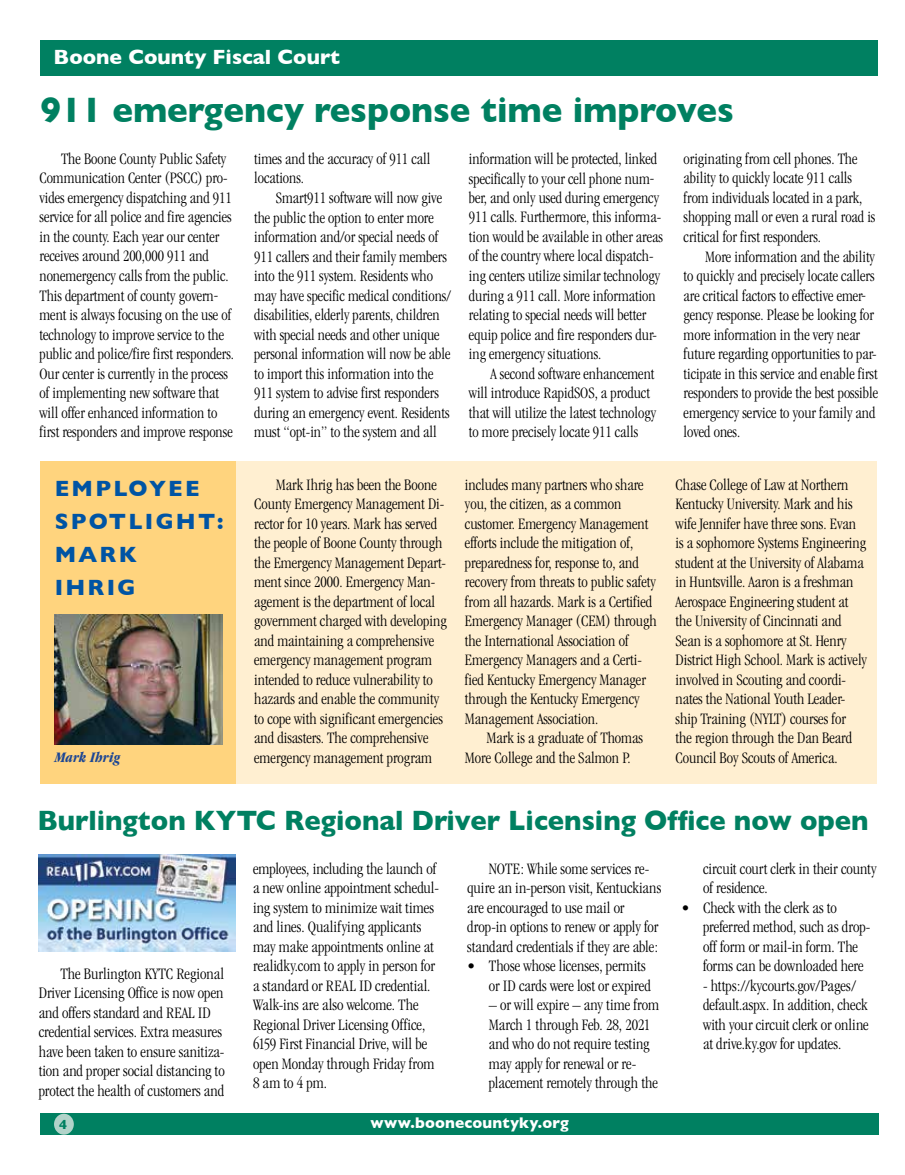
<style>
.page{position:relative;width:905px;height:1175px;background:#fff}
.page>*{position:absolute;margin:0;border:0;box-sizing:border-box;transform-origin:0 0}
.t1{font:700 36px "Gill Sans";color:#008061;scale:.96 1}
.t2{font:700 28.5px "Gill Sans";color:#008061;scale:.96 1}
.t3{font:700 22.5px/33px "Gill Sans";letter-spacing:.1em;color:#0054a4}
.t4{font:700 21px "Gill Sans";color:#fff}
.t5{font:300 condensed 16.5px/19.5px "Garamond";color:#000}
.t6{font:700 15.75px "Gill Sans";letter-spacing:.01em;color:#fff}
.t7{font:italic 700 condensed 15px "Garamond";color:#1c4694}
.t8{font:700 13.5px "Gill Sans";color:#008061}
</style>
<div class="page">
<div style="left:41px;top:461px;width:835px;height:323px;background:#ffefd1"></div>
<div style="left:40px;top:1113px;width:839px;height:21px;background:#008061"></div>
<div style="left:54px;top:1113px;width:20px;height:21px;background:#b1d3c9;border-radius:50%"></div>
<div style="left:41px;top:41px;width:836px;height:35px;background:#008061"></div>
<div style="left:41px;top:461px;width:195px;height:323px;background:#ffd47e"></div>
<img style="left:55px;top:614px;width:167px;height:130px">
<img style="left:38px;top:854px;width:197px;height:97px">
<p class="t4" style="left:54px;top:41px;width:288px">Boone County Fiscal Court</p>
<h1 class="t1" style="left:41px;top:81px;width:723px">911 emergency response time improves</h1>
<p class="t5" style="left:39px;top:149px;width:196px;text-indent:22px">The Boone County Public Safety Communication Center (PSCC) pro&shy;vides emergency dispatching and 911 service for all police and fire agencies in the county. Each year our center receives around 200,000 911 and nonemergency calls from the public.<br>This department of county govern&shy;ment is always focusing on the use of technology to improve service to the public and police/fire first responders.<br>Our center is currently in the process of implementing new software that will offer enhanced information to first responders and improve response</p>
<p class="t5" style="left:254px;top:149px;width:177px">times and the accuracy of 911 call locations.</p>
<p class="t5" style="left:683px;top:149px;width:193px">originating from cell phones. The ability to quickly locate 911 calls from individuals located in a park, shopping mall or even a rural road is critical for first responders.</p>
<p class="t5" style="left:683px;top:247px;width:196px;text-indent:22px">More information and the ability to quickly and precisely locate callers are critical factors to effective emer&shy;gency response. Please be looking for more information in the very near future regarding opportunities to par&shy;ticipate in this service and enable first responders to provide the best possible emergency service to your family and loved ones.</p>
<p class="t5" style="left:469px;top:149px;width:195px">information will be protected, linked specifically to your cell phone num&shy;ber, and only used during emergency 911 calls. Furthermore, this informa&shy;tion would be available in other areas of the country where local dispatch&shy;ing centers utilize similar technology during a 911 call. More information relating to special needs will better equip police and fire responders dur&shy;ing emergency situations.</p>
<p class="t5" style="left:469px;top:363px;width:189px;text-indent:22px">A second software enhancement will introduce RapidSOS, a product that will utilize the latest technology to more precisely locate 911 calls</p>
<p class="t5" style="left:254px;top:188px;width:198px;text-indent:22px">Smart911 software will now give the public the option to enter more information and/or special needs of 911 callers and their family members into the 911 system. Residents who may have specific medical conditions/ disabilities, elderly parents, children with special needs and other unique personal information will now be able to import this information into the 911 system to advise first responders during an emergency event. Residents must “opt-in” to the system and all</p>
<h3 class="t3" style="left:55px;top:471px;width:170px">EMPLOYEE<br>SPOTLIGHT:<br>MARK<br>IHRIG</h3>
<p class="t7" style="left:55px;top:748px;width:67px">Mark Ihrig</p>
<p class="t5" style="left:254px;top:474px;width:194px;text-indent:22px">Mark Ihrig has been the Boone County Emergency Management Di&shy;rector for 10 years. Mark has served the people of Boone County through the Emergency Management Depart&shy;ment since 2000. Emergency Man&shy;agement is the department of local government charged with developing and maintaining a comprehensive emergency management program intended to reduce vulnerability to hazards and enable the community to cope with significant emergencies and disasters. The comprehensive emergency management program</p>
<p class="t5" style="left:465px;top:474px;width:193px">includes many partners who share you, the citizen, as a common customer. Emergency Management efforts include the mitigation of, preparedness for, response to, and recovery from threats to public safety from all hazards. Mark is a Certified Emergency Manager (CEM) through the International Association of Emergency Managers and a Certi&shy;fied Kentucky Emergency Manager through the Kentucky Emergency Management Association.</p>
<p class="t5" style="left:465px;top:728px;width:180px;text-indent:22px">Mark is a graduate of Thomas<br>More College and the Salmon P.</p>
<p class="t5" style="left:675px;top:474px;width:193px">Chase College of Law at Northern Kentucky University. Mark and his wife Jennifer have three sons. Evan is a sophomore Systems Engineering student at the University of Alabama in Huntsville. Aaron is a freshman Aerospace Engineering student at the University of Cincinnati and Sean is a sophomore at St. Henry District High School. Mark is actively involved in Scouting and coordi&shy;nates the National Youth Leader&shy;ship Training (NYLT) courses for<br>the region through the Dan Beard Council Boy Scouts of America.</p>
<h2 class="t2" style="left:37px;top:797px;width:867px">Burlington KYTC Regional Driver Licensing Office now open</h2>
<p class="t5" style="left:39px;top:963px;width:187px;text-indent:22px">The Burlington KYTC Regional Driver Licensing Office is now open and offers standard and REAL ID credential services. Extra measures have been taken to ensure sanitiza&shy;tion and proper social distancing to protect the health of customers and</p>
<p class="t5" style="left:253px;top:858px;width:187px">employees, including the launch of a new online appointment schedul&shy;ing system to minimize wait times and lines. Qualifying applicants may make appointments online at realidky.com to apply in person for a standard or REAL ID credential.<br>Walk-ins are also welcome. The<br>Regional Driver Licensing Office,<br>6159 First Financial Drive, will be open Monday through Friday from<br>8 am to 4 pm.</p>
<p class="t5" style="left:467px;top:858px;width:196px;text-indent:22px">NOTE: While some services re&shy;quire an in-person visit, Kentuckians are encouraged to use mail or drop-in options to renew or apply for standard credentials if they are able:</p>
<p class="t5" style="left:489px;top:956px;width:163px;text-indent:-22px">• Those whose licenses, permits or ID cards were lost or expired</p>
<p class="t5" style="left:489px;top:995px;width:172px">– or will expire – any time from<br>March 1 through Feb. 28, 2021 and who do not require testing may apply for renewal or re&shy;placement remotely through the</p>
<p class="t8" style="left:59px;top:1113px;width:10px">4</p>
<p class="t6" style="left:370px;top:1110px;width:200px">www.boonecountyky.org</p>
<p class="t5" style="left:703px;top:858px;width:175px">circuit court clerk in their county of residence.</p>
<p class="t5" style="left:703px;top:897px;width:169px;text-indent:-22px">• Check with the clerk as to preferred method, such as drop&shy;off form or mail-in form. The forms can be downloaded here</p>
<p class="t5" style="left:703px;top:975px;width:167px">- https://kycourts.gov/Pages/ default.aspx. In addition, check with your circuit clerk or online at drive.ky.gov for updates.</p>
</div>
